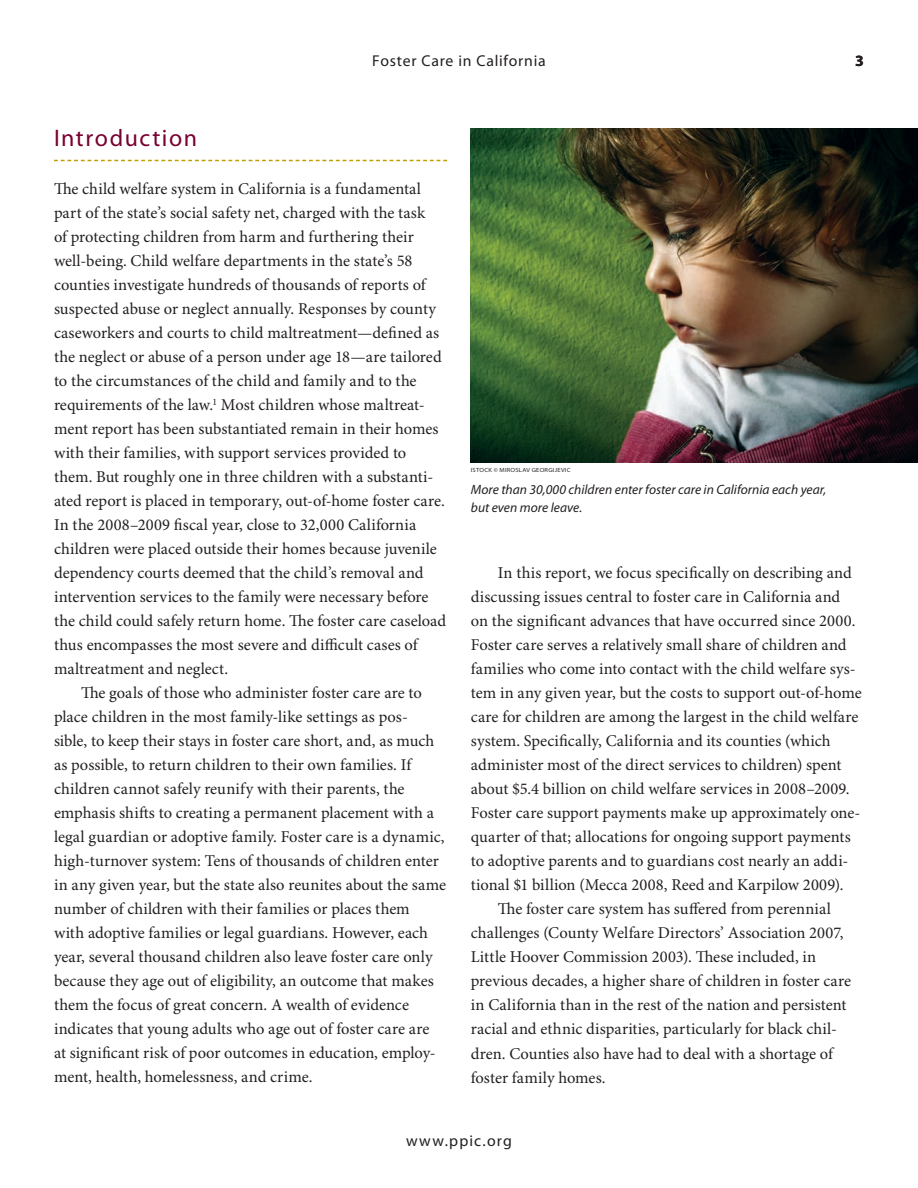
<style>
.page{position:relative;width:918px;height:1188px;background:#fff}
.page>*{position:absolute;margin:0;border:0;box-sizing:border-box;transform-origin:0 0}
.t1{font:24px "Myriad Pro";letter-spacing:.065em;color:#780031}
.t2{font:16.5px/24px "Minion Pro";color:#231f20}
.t3{font:15.75px "Myriad Pro";letter-spacing:.05em;color:#231f20}
.t4{font:15.75px "Myriad Pro";letter-spacing:.075em;color:#231f20}
.t5{font:700 15.75px "Myriad Pro";color:#231f20}
.t6{font:italic 13.5px/18px "Myriad Pro";color:#231f20}
.t7{font:semi-expanded 6px "Myriad Pro";letter-spacing:.05em;color:#231f20}
</style>
<div class="page">
<svg style="left:54px;top:160px;width:393px;height:1px"></svg>
<img style="left:471px;top:128px;width:447px;height:334px">
<p class="t3" style="left:372px;top:52px;width:175px">Foster Care in California</p>
<p class="t5" style="left:855px;top:52px;width:10px">3</p>
<h1 class="t1" style="left:54px;top:125px;width:145px">Introduction</h1>
<p class="t2" style="left:54px;top:178px;width:394px">The child welfare system in California is a fundamental part of the state’s social safety net, charged with the task<br>of protecting children from harm and furthering their well-being. Child welfare departments in the state’s 58 counties investigate hundreds of thousands of reports of suspected abuse or neglect annually. Responses by county caseworkers and courts to child maltreatment—defined as the neglect or abuse of a person under age 18—are tailored to the circumstances of the child and family and to the requirements of the law.<sup>1</sup> Most children whose maltreat&shy;ment report has been substantiated remain in their homes with their families, with support services provided to them. But roughly one in three children with a substanti&shy;ated report is placed in temporary, out-of-home foster care.<br>In the 2008–2009 fiscal year, close to 32,000 California children were placed outside their homes because juvenile dependency courts deemed that the child’s removal and intervention services to the family were necessary before the child could safely return home. The foster care caseload thus encompasses the most severe and difficult cases of maltreatment and neglect.</p>
<p class="t2" style="left:54px;top:682px;width:394px;text-indent:27px">The goals of those who administer foster care are to place children in the most family-like settings as pos-<br>sible, to keep their stays in foster care short, and, as much as possible, to return children to their own families. If children cannot safely reunify with their parents, the emphasis shifts to creating a permanent placement with a legal guardian or adoptive family. Foster care is a dynamic, high-turnover system: Tens of thousands of children enter in any given year, but the state also reunites about the same number of children with their families or places them<br>with adoptive families or legal guardians. However, each year, several thousand children also leave foster care only because they age out of eligibility, an outcome that makes them the focus of great concern. A wealth of evidence indicates that young adults who age out of foster care are<br>at significant risk of poor outcomes in education, employ&shy;ment, health, homelessness, and crime.</p>
<p class="t7" style="left:471px;top:466px;width:101px">ISTOCK © MIROSLAV GEORGIJEVIC</p>
<p class="t6" style="left:471px;top:481px;width:357px">More than 30,000 children enter foster care in California each year, but even more leave.</p>
<p class="t2" style="left:498px;top:562px;width:355px">In this report, we focus specifically on describing and</p>
<p class="t2" style="left:471px;top:586px;width:371px">discussing issues central to foster care in California and</p>
<p class="t2" style="left:471px;top:610px;width:386px">on the significant advances that have occurred since 2000.</p>
<p class="t2" style="left:471px;top:634px;width:377px">Foster care serves a relatively small share of children and</p>
<p class="t2" style="left:471px;top:658px;width:386px">families who come into contact with the child welfare sys-</p>
<p class="t2" style="left:471px;top:682px;width:392px">tem in any given year, but the costs to support out-of-home</p>
<p class="t2" style="left:471px;top:706px;width:389px">care for children are among the largest in the child welfare</p>
<p class="t2" style="left:471px;top:730px;width:361px">system. Specifically, California and its counties (which</p>
<p class="t2" style="left:471px;top:754px;width:372px">administer most of the direct services to children) spent</p>
<p class="t2" style="left:471px;top:778px;width:380px">about $5.4 billion on child welfare services in 2008–2009.</p>
<p class="t2" style="left:471px;top:802px;width:391px">Foster care support payments make up approximately one-</p>
<p class="t2" style="left:471px;top:826px;width:382px">quarter of that; allocations for ongoing support payments</p>
<p class="t2" style="left:471px;top:850px;width:379px">to adoptive parents and to guardians cost nearly an addi-</p>
<p class="t2" style="left:471px;top:874px;width:374px">tional $1 billion (Mecca 2008, Reed and Karpilow 2009).</p>
<p class="t2" style="left:498px;top:898px;width:335px">The foster care system has suffered from perennial</p>
<p class="t2" style="left:471px;top:922px;width:374px">challenges (County Welfare Directors’ Association 2007,</p>
<p class="t2" style="left:471px;top:946px;width:347px">Little Hoover Commission 2003). These included, in</p>
<p class="t2" style="left:471px;top:970px;width:382px">previous decades, a higher share of children in foster care</p>
<p class="t2" style="left:471px;top:994px;width:377px">in California than in the rest of the nation and persistent</p>
<p class="t2" style="left:471px;top:1018px;width:368px">racial and ethnic disparities, particularly for black chil-</p>
<p class="t2" style="left:471px;top:1042px;width:364px">dren. Counties also have had to deal with a shortage of</p>
<p class="t2" style="left:471px;top:1066px;width:136px">foster family homes.</p>
<p class="t4" style="left:406px;top:1132px;width:107px">www.ppic.org</p>
</div>
